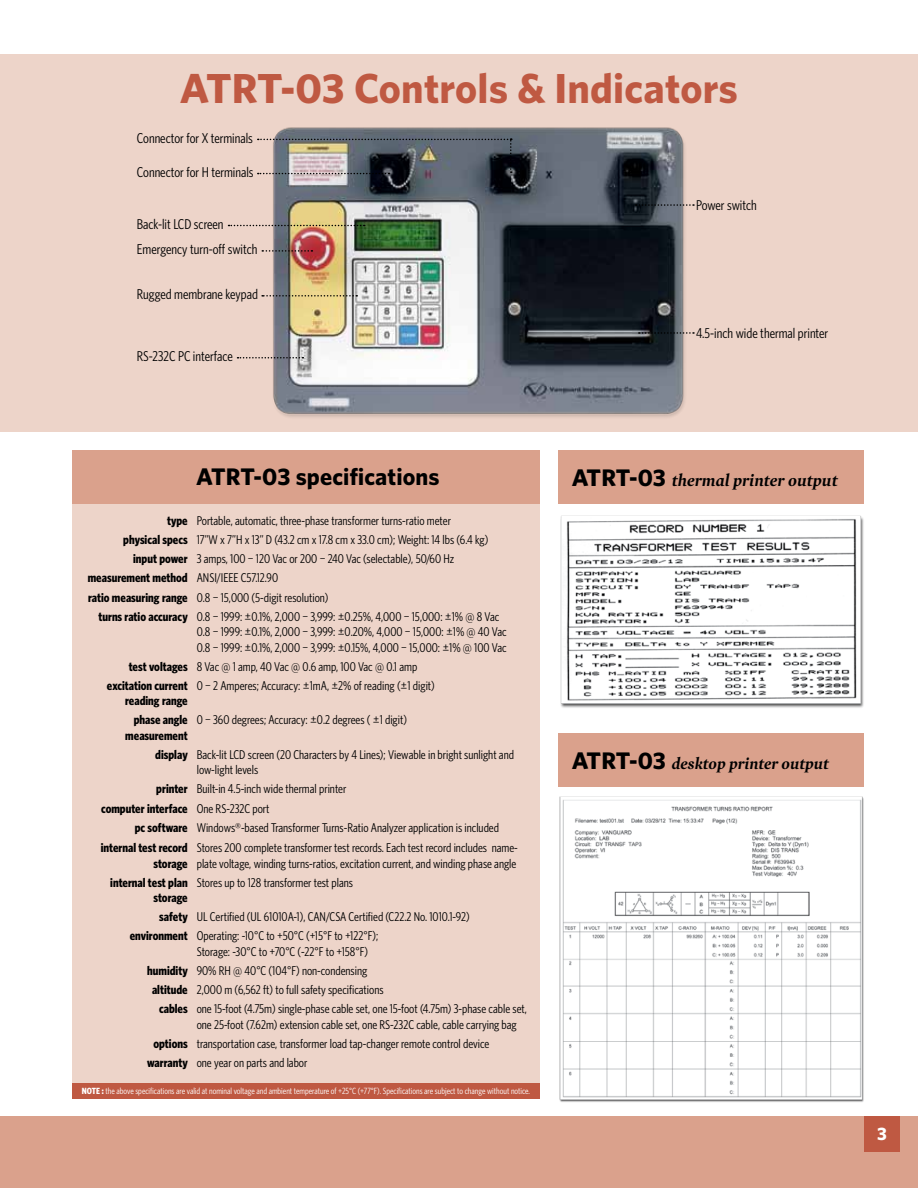
<style>
.page{position:relative;width:918px;height:1188px;background:#fff}
.page>*{position:absolute;margin:0;border:0;box-sizing:border-box;transform-origin:0 0}
.t1{font:700 42px "Whitney";letter-spacing:.005em;color:#bf5942}
.t2{font:700 24px "Whitney";letter-spacing:.005em;color:#000}
.t3{font:700 18px "Whitney";color:#fff}
.t4{font:italic 700 17.25px "Mercury Display";letter-spacing:.005em;color:#000}
.t5{font:italic 700 16.5px "Mercury Display";letter-spacing:.005em;color:#000}
.t6{font:14.25px "Whitney Condensed";color:#000}
.t7{font:12.75px/15.3px "Whitney Condensed";color:#000}
.t8{font:700 12.75px/15.3px "Whitney Condensed";color:#000;text-align:right}
.t9{font:9px "Whitney Condensed";color:#fff}
.s1{font-weight:700}
.s2{font-family:"Whitney Numeric"}
.s3{font-family:"Whitney";font-style:normal;font-size:24px}
</style>
<div class="page">
<div style="left:72px;top:500px;width:468px;height:585px;background:#edd4c9"></div>
<div style="left:72px;top:1084px;width:468px;height:15px;background:#bf5942"></div>
<div style="left:0;top:1116px;width:918px;height:72px;background:#daa18c"></div>
<div style="left:0;top:54px;width:918px;height:378px;background:#edd4c9"></div>
<div style="left:864px;top:1116px;width:36px;height:36px;background:#bf5942"></div>
<img style="left:261px;top:127px;width:424px;height:290px">
<svg style="left:238px;top:357px;width:65px;height:2px"></svg>
<svg style="left:262px;top:250px;width:50px;height:2px"></svg>
<svg style="left:258px;top:138px;width:254px;height:36px;background:#727376"></svg>
<svg style="left:229px;top:225px;width:136px;height:1px"></svg>
<svg style="left:262px;top:295px;width:95px;height:2px"></svg>
<svg style="left:636px;top:204px;width:58px;height:2px"></svg>
<svg style="left:639px;top:332px;width:55px;height:2px"></svg>
<div style="left:72px;top:450px;width:468px;height:54px;background:#daa18c"></div>
<div style="left:558px;top:450px;width:306px;height:54px;background:#daa18c"></div>
<img style="left:560px;top:515px;width:304px;height:193px">
<div style="left:558px;top:734px;width:306px;height:54px;background:#daa18c"></div>
<img style="left:559px;top:796px;width:305px;height:306px">
<h1 class="t1" style="left:180px;top:63px;width:560px">ATRT-03 Controls &amp; Indicators</h1>
<p class="t6" style="left:137px;top:130px;width:118px">Connector for X terminals</p>
<p class="t6" style="left:137px;top:164px;width:118px">Connector for H terminals</p>
<p class="t6" style="left:137px;top:216px;width:88px">Back-lit LCD screen</p>
<p class="t6" style="left:137px;top:241px;width:122px">Emergency turn-off switch</p>
<p class="t6" style="left:137px;top:286px;width:123px">Rugged membrane keypad</p>
<p class="t6" style="left:137px;top:348px;width:97px">RS-232C PC interface</p>
<p class="t6" style="left:696px;top:198px;width:62px">Power switch</p>
<p class="t6" style="left:696px;top:325px;width:134px">4.5-inch wide thermal printer</p>
<h2 class="t2" style="left:196px;top:462px;width:245px">ATRT-03 specifications</h2>
<p class="t7" style="left:167px;top:513px;width:285px"><span class="s1">type</span> Portable, automatic, three-phase transformer turns-ratio meter</p>
<p class="t7" style="left:123px;top:532px;width:367px"><span class="s1">physical specs</span> 17”W x 7”H x 13” D (43.2 cm x 17.8 cm x 33.0 cm); Weight: 14 lbs (6.4 kg)</p>
<p class="t7" style="left:133px;top:551px;width:323px"><span class="s1">input power</span> 3 amps, 100 ¬ 120 Vac or 200 ¬ 240 Vac (selectable), 50/60 Hz</p>
<p class="t7" style="left:88px;top:570px;width:192px"><span class="s1">measurement method</span> ANSI/IEEE C57.12.90</p>
<p class="t7" style="left:88px;top:590px;width:242px"><span class="s1">ratio measuring range</span> 0.8 ¬ 15,000 (5-digit resolution)</p>
<p class="t7" style="left:98px;top:609px;width:402px"><span class="s1">turns ratio accuracy</span> 0.8 ¬ 1999: <span class="s2">±</span>0.1%, 2,000 ¬ 3,999: <span class="s2">±</span>0.25%, 4,000 ¬ 15,000: <span class="s2">±</span>1% @ 8 Vac</p>
<p class="t7" style="left:197px;top:624px;width:311px">0.8 ¬ 1999: <span class="s2">±</span>0.1%, 2,000 ¬ 3,999: <span class="s2">±</span>0.20%, 4,000 ¬ 15,000: <span class="s2">±</span>1% @ 40 Vac<br>0.8 ¬ 1999: <span class="s2">±</span>0.1%, 2,000 ¬ 3,999: <span class="s2">±</span>0.15%, 4,000 ¬ 15,000: <span class="s2">±</span>1% @ 100 Vac</p>
<p class="t7" style="left:107px;top:657px;width:312px;line-height:19.2px;text-indent:22px"><span class="s1">test voltages</span> 8 Vac @ 1 amp, 40 Vac @ 0.6 amp, 100 Vac @ 0.1 amp <span class="s1">excitation current</span></p>
<p class="t8" style="left:125px;top:693px;width:64px">reading range</p>
<p class="t7" style="left:197px;top:678px;width:240px">0 ¬ 2 Amperes; Accuracy: <span class="s2">±</span>1mA, <span class="s2">±</span>2% of reading (<span class="s2">±</span>1 digit)</p>
<p class="t8" style="left:125px;top:712px;width:64px">phase angle measurement</p>
<p class="t7" style="left:197px;top:712px;width:212px">0 ¬ 360 degrees; Accuracy: <span class="s2">±</span>0.2 degrees ( <span class="s2">±</span>1 digit)</p>
<p class="t7" style="left:197px;top:747px;width:319px;text-indent:-41px"><span class="s1">display</span> Back-lit LCD screen (20 Characters by 4 Lines); Viewable in bright sunlight and low-light levels</p>
<p class="t7" style="left:101px;top:779px;width:247px;line-height:19.8px;text-indent:55px"><span class="s1">printer</span> Built-in 4.5-inch wide thermal printer <span class="s1">computer interface</span> One RS-232C port</p>
<p class="t7" style="left:101px;top:818px;width:400px;line-height:19.8px;text-indent:34px"><span class="s1">pc software</span> Windows®-based Transformer Turns-Ratio Analyzer application is included <span class="s1">internal test record</span></p>
<p class="t8" style="left:153px;top:855px;width:36px">storage</p>
<p class="t7" style="left:197px;top:840px;width:323px">Stores 200 complete transformer test records. Each test record includes name&shy;plate voltage, winding turns-ratios, excitation current, and winding phase angle</p>
<p class="t8" style="left:110px;top:874px;width:79px">internal test plan storage</p>
<p class="t7" style="left:197px;top:875px;width:158px">Stores up to 128 transformer test plans</p>
<p class="t7" style="left:130px;top:907px;width:341px;line-height:19.2px;text-indent:29px"><span class="s1">safety</span> UL Certified (UL 61010A-1), CAN/CSA Certified (C22.2 No. 1010.1-92) <span class="s1">environment</span> Operating: -10°C to +50°C (+15°F to +122°F);</p>
<p class="t7" style="left:197px;top:944px;width:173px">Storage: -30°C to +70°C (-22°F to +158°F)</p>
<p class="t7" style="left:147px;top:963px;width:222px"><span class="s1">humidity</span> 90% RH @ 40°C (104°F) non-condensing</p>
<p class="t7" style="left:152px;top:982px;width:233px"><span class="s1">altitude</span> 2,000 m (6,562 ft) to full safety specifications</p>
<p class="t7" style="left:159px;top:1001px;width:369px"><span class="s1">cables</span> one 15-foot (4.75m) single-phase cable set, one 15-foot (4.75m) 3-phase cable set,</p>
<p class="t7" style="left:197px;top:1016px;width:322px">one 25-foot (7.62m) extension cable set, one RS-232C cable, cable carrying bag</p>
<p class="t7" style="left:153px;top:1036px;width:337px"><span class="s1">options</span> transportation case, transformer load tap-changer remote control device</p>
<p class="t7" style="left:147px;top:1055px;width:162px"><span class="s1">warranty</span> one year on parts and labor</p>
<p class="t9" style="left:82px;top:1086px;width:450px"><span class="s1">NOTE :</span> the above specifications are valid at nominal voltage and ambient temperature of +25°C (+77°F). Specifications are subject to change without notice.</p>
<h3 class="t4" style="left:572px;top:470px;width:267px"><span class="s3">ATRT-03</span> thermal printer output</h3>
<p class="t5" style="left:572px;top:754px;width:259px"><span class="s3">ATRT-03</span> desktop printer output</p>
<h3 class="t3" style="left:877px;top:1123px;width:11px">3</h3>
</div>
